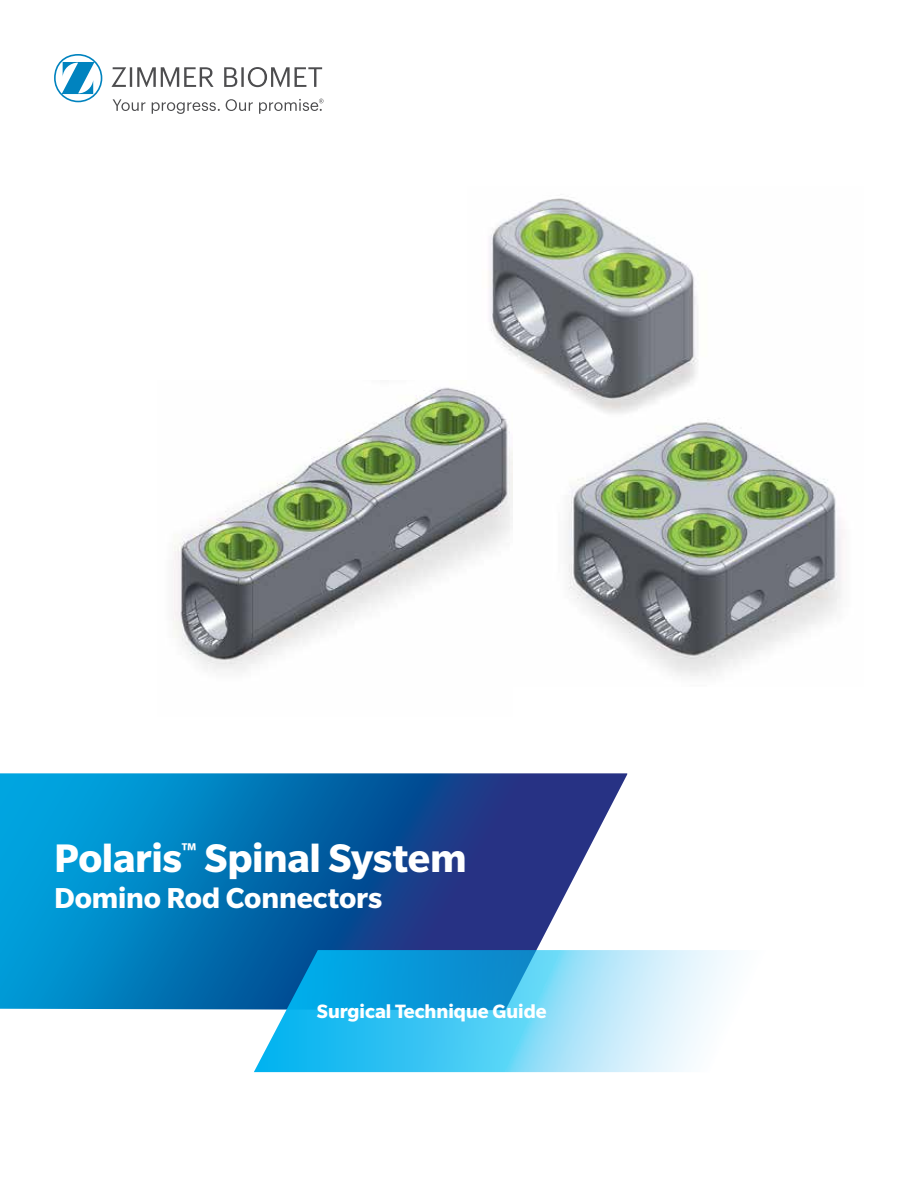
<style>
.page{position:relative;width:918px;height:1188px;background:#fff}
.page>*{position:absolute;margin:0;border:0;box-sizing:border-box;transform-origin:0 0}
.t1{font:700 43.35px "Slate Pro";letter-spacing:-.01em;color:#fff}
.t2{font:700 31.35px "Slate Pro";letter-spacing:-.005em;color:#fff}
.t3{font:700 21px "Slate Pro";color:#fff}
</style>
<div class="page">
<img style="left:489px;top:198px;width:354px;height:478px">
<svg style="left:112px;top:67px;width:210px;height:20px"></svg>
<svg style="left:54px;top:54px;width:48px;height:48px"></svg>
<svg style="left:113px;top:99px;width:32px;height:12px"></svg>
<svg style="left:152px;top:102px;width:68px;height:12px"></svg>
<svg style="left:226px;top:99px;width:27px;height:12px"></svg>
<svg style="left:259px;top:99px;width:65px;height:15px"></svg>
<svg style="left:0;top:773px;width:627px;height:237px;background:#1a71b1"></svg>
<img style="left:254px;top:950px;width:481px;height:122px">
<img style="left:173px;top:380px;width:339px;height:296px">
<h1 class="t1" style="left:54px;top:834px;width:414px">Polaris<sup>™</sup> Spinal System</h1>
<h2 class="t2" style="left:54px;top:880px;width:330px">Domino Rod Connectors</h2>
<p class="t3" style="left:317px;top:1000px;width:231px">Surgical Technique Guide</p>
</div>
